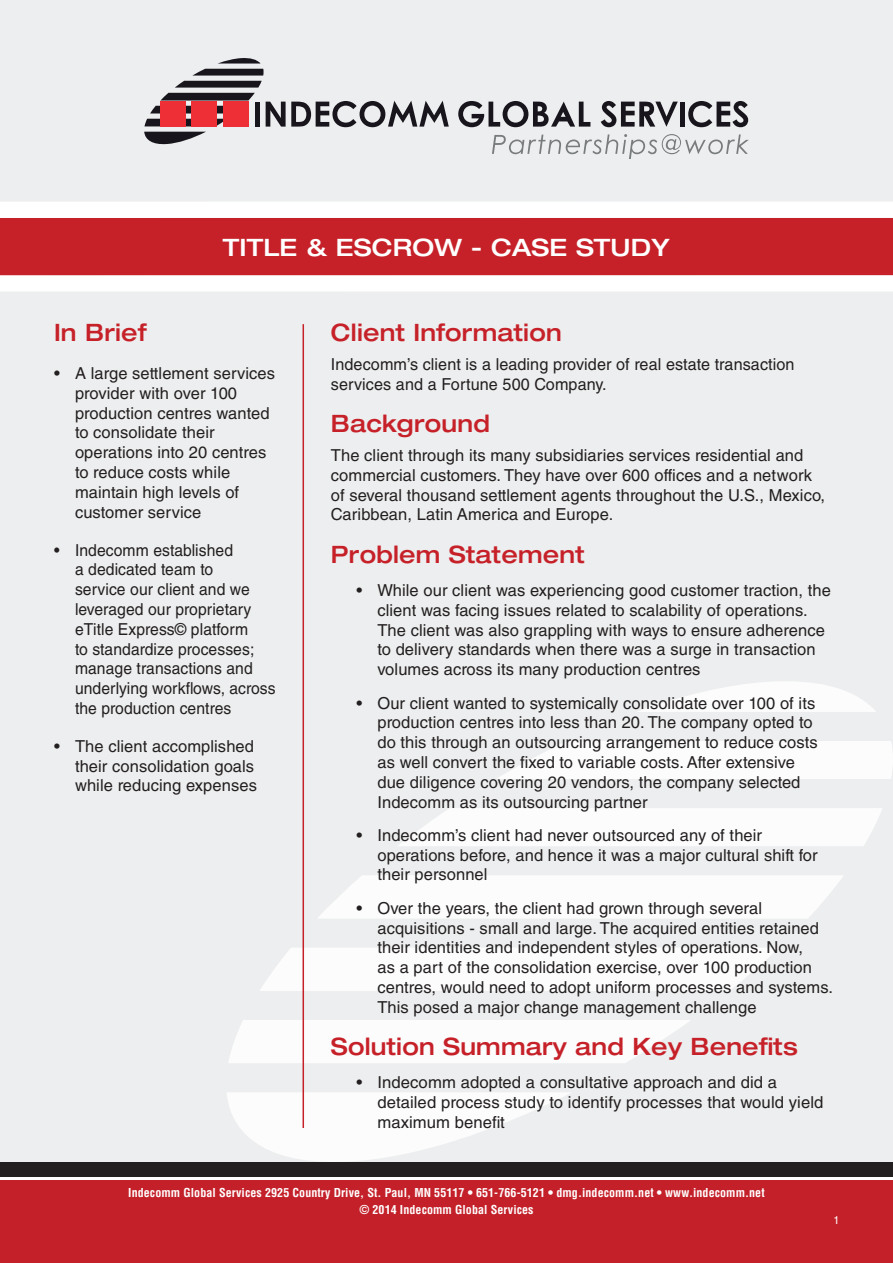
<style>
.page{position:relative;width:893px;height:1263px;background:#edeeef}
.page>*{position:absolute;margin:0;border:0;box-sizing:border-box;transform-origin:0 0}
.Section_Heading{font:500 expanded 24px "Helvetica Neue LT Std";letter-spacing:.01em;color:#c62129;scale:.95 1}
.t1{font:500 expanded 24px "Helvetica Neue LT Std";letter-spacing:.005em;color:#fff}
.Breakout_Section_Hea{font:500 expanded 24px "Helvetica Neue LT Std";letter-spacing:.01em;color:#c62129;scale:.95 1}
.t2{font:16.5px/19.8px "Helvetica LT Std";letter-spacing:.005em;color:#231f20}
.t3{font:16.5px/19.8px "Helvetica LT Std";letter-spacing:.005em;color:#231f20;scale:.95 1}
.Sub_Heading{font:700 condensed 12px "Helvetica LT Std";letter-spacing:.005em;color:#fff}
.Breakout_Section_Hea-2{font:11.25px "Helvetica LT Std";color:#fff;scale:.95 1}
</style>
<div class="page">
<svg style="left:318px;top:876px;width:525px;height:42px"></svg>
<svg style="left:497px;top:741px;width:396px;height:38px"></svg>
<svg style="left:638px;top:682px;width:238px;height:30px"></svg>
<svg style="left:229px;top:1020px;width:461px;height:43px"></svg>
<div style="left:398px;top:808px;width:484px;height:38px;background:#fcfcfc"></div>
<svg style="left:260px;top:948px;width:518px;height:43px"></svg>
<svg style="left:227px;top:1092px;width:342px;height:70px"></svg>
<svg style="left:458px;top:101px;width:132px;height:26px"></svg>
<svg style="left:601px;top:101px;width:77px;height:26px"></svg>
<div style="left:680px;top:102px;width:5px;height:25px;background:#18161c"></div>
<svg style="left:688px;top:101px;width:60px;height:26px"></svg>
<svg style="left:144px;top:58px;width:305px;height:87px"></svg>
<div style="left:160px;top:101px;width:26px;height:25px;background:#ee3036"></div>
<div style="left:192px;top:101px;width:25px;height:25px;background:#ee3036"></div>
<div style="left:223px;top:101px;width:25px;height:25px;background:#ee3036"></div>
<svg style="left:492px;top:134px;width:257px;height:25px"></svg>
<svg style="left:0;top:1176px;width:893px;height:4px;background:#c8c7c7"></svg>
<div style="left:0;top:1180px;width:893px;height:83px;background:#c42029"></div>
<div style="left:0;top:1162px;width:893px;height:14px;background:#231f20"></div>
<div style="left:0;top:218px;width:893px;height:59px;background:#c62129"></div>
<div style="left:0;top:275px;width:893px;height:17px;background:#fff"></div>
<div style="left:0;top:202px;width:893px;height:16px;background:#fff"></div>
<hr style="left:303px;top:324px;width:1px;height:804px;background:#c62129">
<h1 class="t1" style="left:223px;top:232px;width:448px">TITLE &amp; ESCROW - CASE STUDY</h1>
<p class="Breakout_Section_Hea" style="left:54px;top:318px;width:99px">In Brief</p>
<p class="t2" style="left:75px;top:363px;width:202px;text-indent:-21px">• A large settlement services provider with over 100 production centres wanted to consolidate their operations into 20 centres to reduce costs while maintain high levels of customer service</p>
<p class="t3" style="left:75px;top:540px;width:213px;text-indent:-21px">• Indecomm established<br>a dedicated team to<br>service our client and we leveraged our proprietary eTitle Express© platform<br>to standardize processes; manage transactions and underlying workflows, across the production centres</p>
<p class="t2" style="left:75px;top:736px;width:183px;text-indent:-21px">• The client accomplished their consolidation goals while reducing expenses</p>
<p class="Section_Heading" style="left:331px;top:318px;width:244px">Client Information</p>
<p class="t2" style="left:331px;top:354px;width:465px">Indecomm’s client is a leading provider of real estate transaction services and a Fortune 500 Company.</p>
<p class="Section_Heading" style="left:331px;top:409px;width:169px">Background</p>
<p class="t2" style="left:331px;top:445px;width:496px">The client through its many subsidiaries services residential and commercial customers. They have over 600 offices and a network of several thousand settlement agents throughout the U.S., Mexico, Caribbean, Latin America and Europe.</p>
<p class="Section_Heading" style="left:331px;top:539px;width:269px">Problem Statement</p>
<p class="t2" style="left:377px;top:580px;width:455px;text-indent:-21px">• While our client was experiencing good customer traction, the client was facing issues related to scalability of operations.<br>The client was also grappling with ways to ensure adherence to delivery standards when there was a surge in transaction volumes across its many production centres</p>
<p class="t2" style="left:377px;top:693px;width:442px;text-indent:-21px">• Our client wanted to systemically consolidate over 100 of its production centres into less than 20. The company opted to do this through an outsourcing arrangement to reduce costs as well convert the fixed to variable costs. After extensive due diligence covering 20 vendors, the company selected Indecomm as its outsourcing partner</p>
<p class="t2" style="left:377px;top:825px;width:442px;text-indent:-21px">• Indecomm’s client had never outsourced any of their operations before, and hence it was a major cultural shift for their personnel</p>
<p class="t2" style="left:377px;top:898px;width:457px;text-indent:-21px">• Over the years, the client had grown through several acquisitions - small and large. The acquired entities retained their identities and independent styles of operations. Now,<br>as a part of the consolidation exercise, over 100 production centres, would need to adopt uniform processes and systems.<br>This posed a major change management challenge</p>
<p class="Section_Heading" style="left:331px;top:1031px;width:493px">Solution Summary and Key Benefits</p>
<p class="t2" style="left:377px;top:1073px;width:448px;text-indent:-21px">• Indecomm adopted a consultative approach and did a detailed process study to identify processes that would yield maximum benefit</p>
<p class="Sub_Heading" style="left:128px;top:1185px;width:638px">Indecomm Global Services 2925 Country Drive, St. Paul, MN 55117 • 651-766-5121 • dmg.indecomm.net • www.indecomm.net</p>
<p class="Sub_Heading" style="left:359px;top:1202px;width:176px">© 2014 Indecomm Global Services</p>
<p class="Breakout_Section_Hea-2" style="left:833px;top:1213px;width:8px">1</p>
</div>
